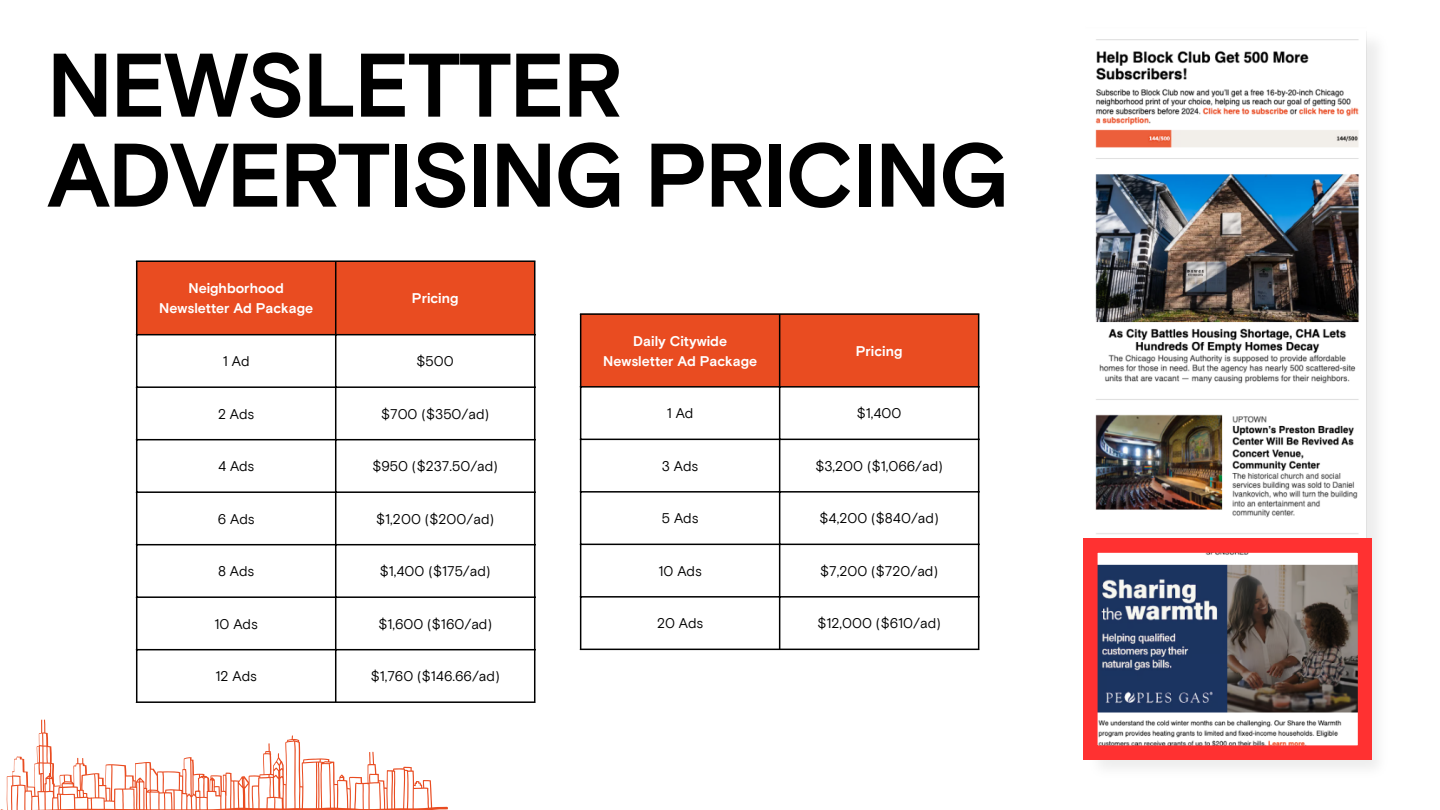
<style>
.page{position:relative;width:1440px;height:810px;background:#fff}
.page>*{position:absolute;margin:0;border:0;box-sizing:border-box;transform-origin:0 0}
.t1{font:700 90px/90px "Basis Grotesque";letter-spacing:-.025em;color:#000}
.t2{font:14px "Basis Grotesque Off White";color:#000}
.t3{font:700 14px/19.5px "Basis Grotesque";color:#fff;text-align:center}
</style>
<div class="page">
<div style="left:137px;top:262px;width:397px;height:72px;background:#e94c21"></div>
<hr style="left:136px;top:262px;width:1px;height:439px;background:#000">
<hr style="left:335px;top:262px;width:1px;height:439px;background:#000">
<hr style="left:534px;top:262px;width:1px;height:439px;background:#000">
<hr style="left:136px;top:260px;width:399px;height:2px;background:#000">
<hr style="left:136px;top:334px;width:399px;height:1px;background:#000">
<hr style="left:136px;top:386px;width:399px;height:2px;background:#000">
<hr style="left:136px;top:439px;width:399px;height:1px;background:#000">
<hr style="left:136px;top:491px;width:399px;height:2px;background:#000">
<hr style="left:136px;top:544px;width:399px;height:1px;background:#000">
<hr style="left:136px;top:596px;width:399px;height:2px;background:#000">
<hr style="left:136px;top:649px;width:399px;height:1px;background:#000">
<hr style="left:136px;top:701px;width:399px;height:2px;background:#000">
<div style="left:581px;top:315px;width:397px;height:71px;background:#e94c21"></div>
<hr style="left:580px;top:315px;width:1px;height:334px;background:#000">
<hr style="left:779px;top:315px;width:1px;height:334px;background:#000">
<hr style="left:978px;top:315px;width:1px;height:334px;background:#000">
<hr style="left:580px;top:313px;width:399px;height:2px;background:#000">
<hr style="left:580px;top:386px;width:399px;height:2px;background:#000">
<hr style="left:580px;top:439px;width:399px;height:1px;background:#000">
<hr style="left:580px;top:491px;width:399px;height:2px;background:#000">
<hr style="left:580px;top:544px;width:399px;height:1px;background:#000">
<hr style="left:580px;top:596px;width:399px;height:2px;background:#000">
<hr style="left:580px;top:649px;width:399px;height:1px;background:#000">
<svg style="left:0;top:719px;width:448px;height:91px"></svg>
<img style="left:1083px;top:34px;width:294px;height:734px">
<svg style="left:1083px;top:539px;width:289px;height:221px;background:#926871"></svg>
<h1 class="t1" style="left:47px;top:36px;width:964px">NEWSLETTER<br>ADVERTISING PRICING</h1>
<p class="t3" style="left:159px;top:278px;width:155px">Neighborhood<br>Newsletter Ad Package</p>
<p class="t3" style="left:412px;top:288px;width:48px">Pricing</p>
<p class="t2" style="left:223px;top:352px;width:28px">1 Ad</p>
<p class="t2" style="left:417px;top:352px;width:39px">$500</p>
<p class="t2" style="left:218px;top:405px;width:38px">2 Ads</p>
<p class="t2" style="left:381px;top:405px;width:110px">$700 ($350/ad)</p>
<p class="t2" style="left:218px;top:457px;width:38px">4 Ads</p>
<p class="t2" style="left:372px;top:457px;width:127px">$950 ($237.50/ad)</p>
<p class="t2" style="left:218px;top:510px;width:38px">6 Ads</p>
<p class="t2" style="left:376px;top:510px;width:119px">$1,200 ($200/ad)</p>
<p class="t2" style="left:218px;top:562px;width:38px">8 Ads</p>
<p class="t2" style="left:380px;top:562px;width:112px">$1,400 ($175/ad)</p>
<p class="t2" style="left:215px;top:615px;width:45px">10 Ads</p>
<p class="t2" style="left:378px;top:615px;width:115px">$1,600 ($160/ad)</p>
<p class="t2" style="left:216px;top:667px;width:43px">12 Ads</p>
<p class="t2" style="left:371px;top:667px;width:131px">$1,760 ($146.66/ad)</p>
<p class="t3" style="left:603px;top:331px;width:155px">Daily Citywide<br>Newsletter Ad Package</p>
<p class="t3" style="left:856px;top:341px;width:48px">Pricing</p>
<p class="t2" style="left:667px;top:404px;width:28px">1 Ad</p>
<p class="t2" style="left:857px;top:404px;width:46px">$1,400</p>
<p class="t2" style="left:662px;top:457px;width:38px">3 Ads</p>
<p class="t2" style="left:815px;top:457px;width:129px">$3,200 ($1,066/ad)</p>
<p class="t2" style="left:662px;top:509px;width:38px">5 Ads</p>
<p class="t2" style="left:820px;top:509px;width:121px">$4,200 ($840/ad)</p>
<p class="t2" style="left:659px;top:562px;width:45px">10 Ads</p>
<p class="t2" style="left:820px;top:562px;width:119px">$7,200 ($720/ad)</p>
<p class="t2" style="left:657px;top:614px;width:48px">20 Ads</p>
<p class="t2" style="left:817px;top:614px;width:125px">$12,000 ($610/ad)</p>
</div>
